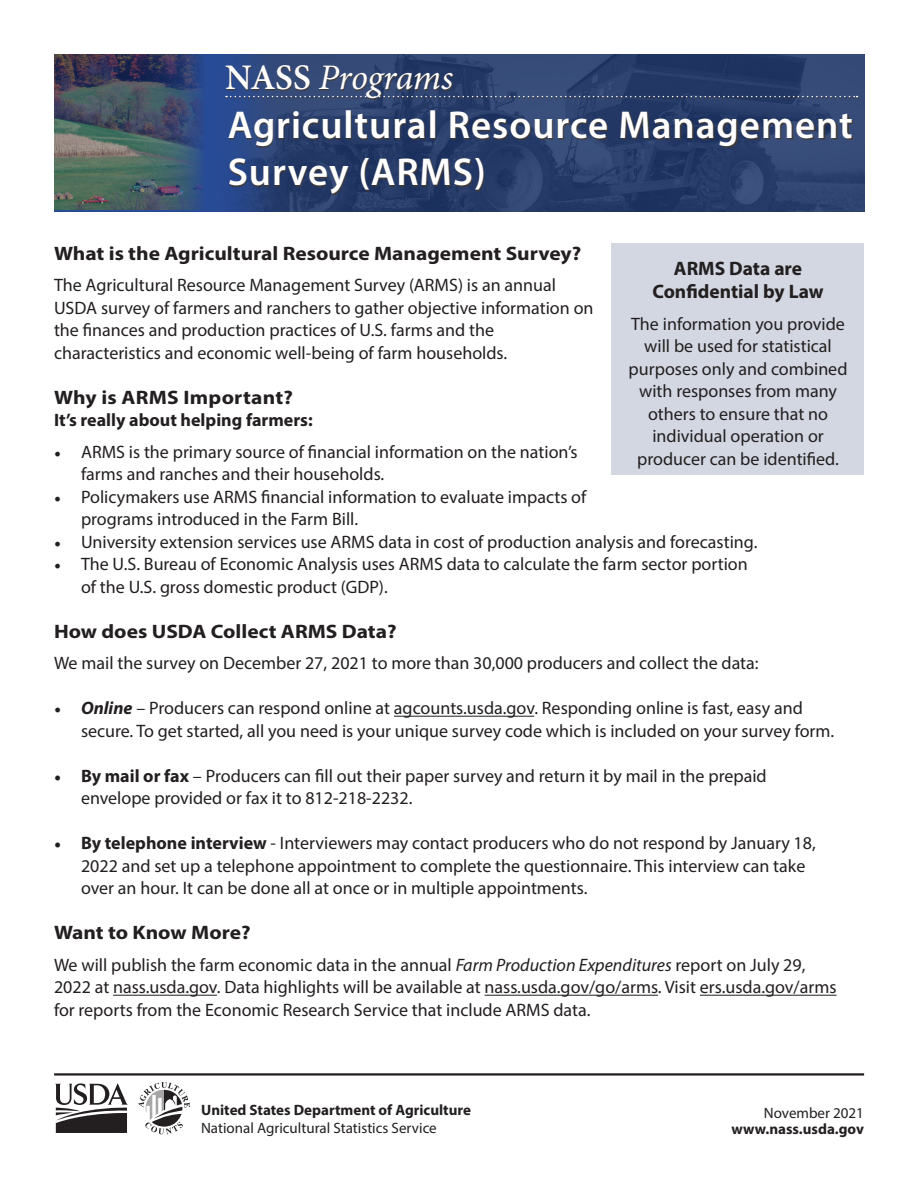
<style>
.page{position:relative;width:918px;height:1188px;background:#fff}
.page>*{position:absolute;margin:0;border:0;box-sizing:border-box;transform-origin:0 0}
.Paragraph_Style_4{font:600 39px/46.8px "Myriad Pro";letter-spacing:.025em;color:#fff}
.Paragraph_Style_5{font:italic 36px "Minion Pro";letter-spacing:-.005em;color:#fff}
.t1{font:700 19.5px "Myriad Pro";color:#231f20;scale:1.1 1}
.t2{font:700 19.5px/23.4px "Myriad Pro";color:#231f20;text-align:center}
.t3{font:18px/22.5px "Myriad Pro";color:#231f20}
.t4{font:700 18px "Myriad Pro";color:#231f20}
.t5{font:700 15px "Myriad Pro";color:#231f20}
.t6{font:15px "Myriad Pro";color:#231f20}
.s1{font-weight:600;font-style:normal}
.s2{font-family:"Minion Pro"}
.s3{font-family:"Minion Pro";font-weight:700;font-style:italic}
.s4{font-weight:700;font-style:italic}
.s5{font-family:"Minion Pro";font-weight:700}
.s6{font-weight:700}
.s7{font-style:italic}
</style>
<div class="page">
<hr style="left:54px;top:1073px;width:810px;height:3px;background:#231f20">
<hr style="left:394px;top:716px;width:140px;height:1px;background:#231f20">
<hr style="left:113px;top:995px;width:104px;height:1px;background:#231f20">
<hr style="left:485px;top:995px;width:173px;height:1px;background:#231f20">
<hr style="left:700px;top:995px;width:137px;height:1px;background:#231f20">
<img style="left:54px;top:54px;width:810px;height:157px">
<div style="left:226px;top:66px;width:633px;height:33px;background:#45382c;opacity:.8"></div>
<svg style="left:226px;top:96px;width:632px;height:1px"></svg>
<div style="left:230px;top:111px;width:623px;height:84px;background:#45382c;opacity:.8"></div>
<img style="left:54px;top:54px;width:150px;height:155px">
<svg style="left:55px;top:1083px;width:73px;height:50px"></svg>
<svg style="left:138px;top:1082px;width:52px;height:52px"></svg>
<div style="left:612px;top:244px;width:252px;height:231px;background:#d2d7e2"></div>
<p class="Paragraph_Style_5" style="left:225px;top:53px;width:229px"><span class="s1">NASS</span> Programs</p>
<p class="Paragraph_Style_4" style="left:228px;top:101px;width:627px">Agricultural Resource Management<br>Survey (ARMS)</p>
<p class="t1" style="left:54px;top:241px;width:481px">What is the Agricultural Resource Management Survey?</p>
<p class="t3" style="left:54px;top:274px;width:541px">The Agricultural Resource Management Survey (ARMS) is an annual USDA survey of farmers and ranchers to gather objective information on the finances and production practices of U.S. farms and the characteristics and economic well-being of farm households.</p>
<p class="t1" style="left:54px;top:385px;width:219px">Why is ARMS Important?</p>
<p class="t4" style="left:54px;top:409px;width:260px">It’s really about helping farmers:</p>
<p class="t3" style="left:81px;top:440px;width:498px;text-indent:-27px"><span class="s2">•</span> ARMS is the primary source of financial information on the nation’s farms and ranches and their households.</p>
<p class="t3" style="left:81px;top:485px;width:507px;text-indent:-27px"><span class="s2">•</span> Policymakers use ARMS financial information to evaluate impacts of programs introduced in the Farm Bill.</p>
<p class="t3" style="left:54px;top:530px;width:705px"><span class="s2">•</span> University extension services use ARMS data in cost of production analysis and forecasting.</p>
<p class="t3" style="left:81px;top:553px;width:668px;text-indent:-27px"><span class="s2">•</span> The U.S. Bureau of Economic Analysis uses ARMS data to calculate the farm sector portion of the U.S. gross domestic product (GDP).</p>
<p class="t1" style="left:54px;top:619px;width:313px">How does USDA Collect ARMS Data?</p>
<p class="t3" style="left:54px;top:652px;width:706px">We mail the survey on December 27, 2021 to more than 30,000 producers and collect the data:</p>
<p class="t3" style="left:81px;top:697px;width:755px;text-indent:-27px"><span class="s3">•</span> <span class="s4">Online</span> – Producers can respond online at agcounts.usda.gov. Responding online is fast, easy and secure. To get started, all you need is your unique survey code which is included on your survey form.</p>
<p class="t3" style="left:81px;top:764px;width:687px;text-indent:-27px"><span class="s5">•</span> <span class="s6">By mail or fax</span> – Producers can fill out their paper survey and return it by mail in the prepaid envelope provided or fax it to 812-218-2232.</p>
<p class="t3" style="left:81px;top:832px;width:736px;text-indent:-27px"><span class="s5">•</span> <span class="s6">By telephone interview</span> - Interviewers may contact producers who do not respond by January 18,<br>2022 and set up a telephone appointment to complete the questionnaire. This interview can take over an hour. It can be done all at once or in multiple appointments.</p>
<p class="t1" style="left:54px;top:920px;width:180px">Want to Know More?</p>
<p class="t3" style="left:54px;top:953px;width:784px">We will publish the farm economic data in the annual <span class="s7">Farm Production Expenditures</span> report on July 29,<br>2022 at nass.usda.gov. Data highlights will be available at nass.usda.gov/go/arms. Visit ers.usda.gov/arms for reports from the Economic Research Service that include ARMS data.</p>
<p class="t2" style="left:652px;top:256px;width:173px">ARMS Data are<br>Confidential by Law</p>
<p class="t3" style="left:629px;top:312px;width:220px;text-align:center">The information you provide will be used for statistical purposes only and combined with responses from many others to ensure that no individual operation or producer can be identified.</p>
<p class="t5" style="left:201px;top:1100px;width:271px">United States Department of Agriculture</p>
<p class="t6" style="left:201px;top:1119px;width:237px">National Agricultural Statistics Service</p>
<p class="t6" style="left:764px;top:1104px;width:102px">November 2021</p>
<p class="t5" style="left:731px;top:1119px;width:134px">www.nass.usda.gov</p>
</div>
